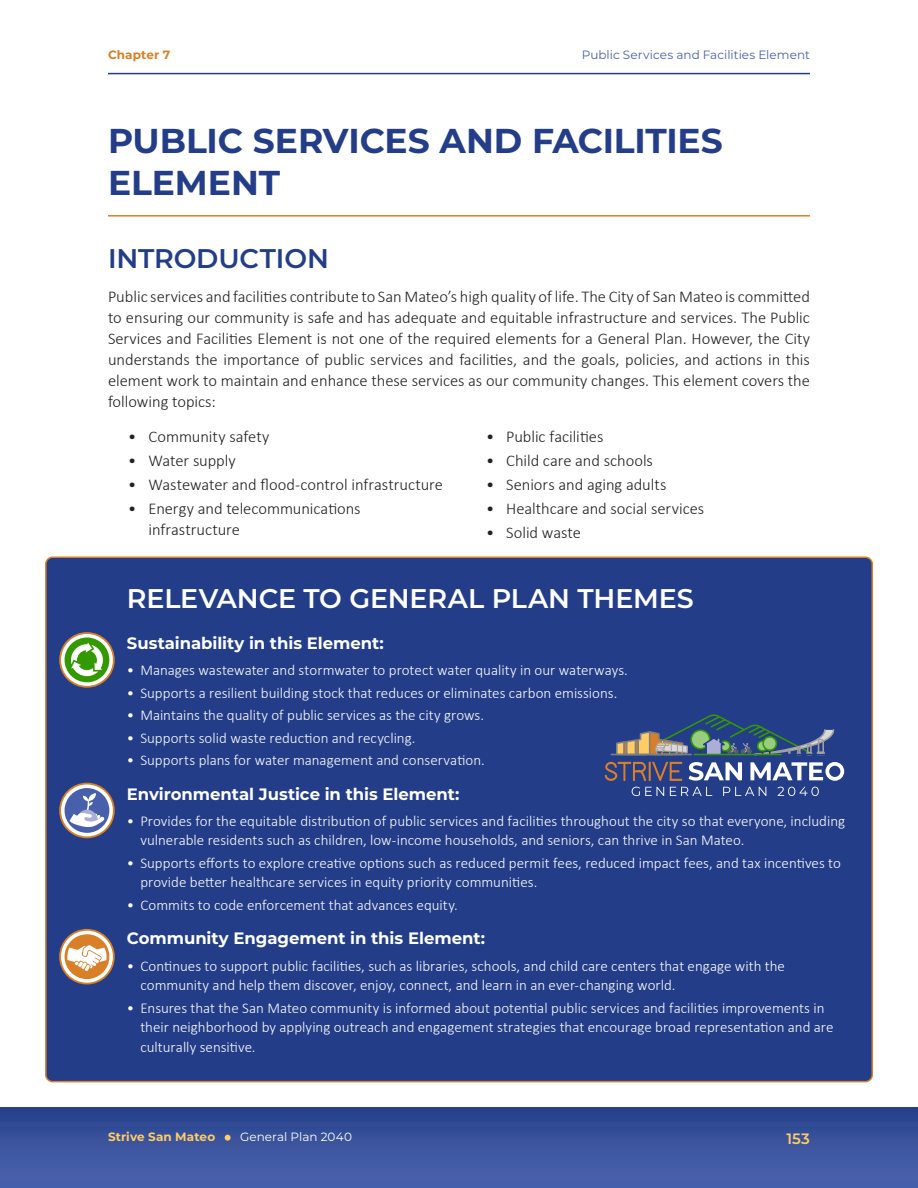
<style>
.page{position:relative;width:918px;height:1188px;background:#fff}
.page>*{position:absolute;margin:0;border:0;box-sizing:border-box;transform-origin:0 0}
.Heading_1{font:700 34.5px/41.4px "Montserrat";letter-spacing:-.005em;color:#233d88}
.Heading_2{font:600 27px "Montserrat";letter-spacing:-.005em;color:#fff}
.Heading_2-2{font:600 27px "Montserrat";letter-spacing:-.005em;color:#233d88}
.t1{font:300 16.5px/21px "Calibri";color:#231f20;text-align:justify}
.Heading_4{font:700 16.5px "Montserrat";color:#fff}
.t2{font:300 15px/19.5px "Calibri";color:#fff}
.t3{font:600 15px "Montserrat";color:#fc6}
.t4{font:12px "Montserrat";letter-spacing:.005em;color:#4860ac}
.t5{font:12px "Montserrat";letter-spacing:.005em;color:#fff}
.t6{font:700 12px "Montserrat";letter-spacing:.01em;color:#fc6}
.t7{font:700 12px "Montserrat";letter-spacing:.005em;color:#d87f27}
</style>
<div class="page">
<div style="left:0;top:1107px;width:918px;height:81px;background:linear-gradient(to bottom,#28438c,#4e65b0)"></div>
<svg style="left:225px;top:1135px;width:6px;height:6px"></svg>
<hr style="left:108px;top:73px;width:702px;height:1px;background:#233d88">
<hr style="left:108px;top:215px;width:702px;height:2px;background:#d87f27">
<div style="left:46px;top:557px;width:826px;height:525px;background:#233d88;border-radius:7px"></div>
<svg style="left:60px;top:633px;width:54px;height:54px"></svg>
<div style="left:59px;top:632px;width:56px;height:56px;border:2px solid #d87f27;border-radius:50%"></div>
<div style="left:65px;top:638px;width:44px;height:44px;background:#390;border-radius:50%"></div>
<svg style="left:71px;top:642px;width:32px;height:34px"></svg>
<svg style="left:60px;top:784px;width:54px;height:53px"></svg>
<div style="left:59px;top:783px;width:56px;height:55px;border:2px solid #d87f27;border-radius:50%"></div>
<div style="left:65px;top:788px;width:44px;height:45px;background:#4860ac;border-radius:50%"></div>
<svg style="left:70px;top:793px;width:34px;height:34px"></svg>
<svg style="left:60px;top:930px;width:54px;height:54px"></svg>
<div style="left:59px;top:929px;width:56px;height:55px;border:2px solid #d87f27;border-radius:50%"></div>
<div style="left:65px;top:934px;width:44px;height:45px;background:#d87f27;border-radius:50%"></div>
<svg style="left:67px;top:945px;width:40px;height:26px"></svg>
<svg style="left:632px;top:787px;width:187px;height:9px"></svg>
<svg style="left:604px;top:714px;width:240px;height:67px"></svg>
<hr style="left:694px;top:754px;width:87px;height:1px;background:#390">
<hr style="left:784px;top:754px;width:51px;height:1px;background:#233d88">
<hr style="left:611px;top:754px;width:80px;height:1px;background:#808080">
<p class="t7" style="left:108px;top:46px;width:64px">Chapter 7</p>
<p class="t4" style="left:582px;top:47px;width:230px">Public Services and Facilities Element</p>
<p class="Heading_1" style="left:108px;top:119px;width:616px">PUBLIC SERVICES AND FACILITIES<br>ELEMENT</p>
<p class="Heading_2-2" style="left:108px;top:239px;width:222px">INTRODUCTION</p>
<p class="t1" style="left:108px;top:286px;width:704px">Public services and facilities contribute to San Mateo’s high quality of life. The City of San Mateo is committed to ensuring our community is safe and has adequate and equitable infrastructure and services. The Public Services and Facilities Element is not one of the required elements for a General Plan. However, the City understands the importance of public services and facilities, and the goals, policies, and actions in this element work to maintain and enhance these services as our community changes. This element covers the following topics:</p>
<p class="t1" style="left:128px;top:426px;width:143px">• Community safety</p>
<p class="t1" style="left:128px;top:450px;width:109px">• Water supply</p>
<p class="t1" style="left:128px;top:474px;width:316px">• Wastewater and flood-control infrastructure</p>
<p class="t1" style="left:148px;top:497px;width:214px;text-indent:-20px">• Energy and telecommunications infrastructure</p>
<p class="t1" style="left:486px;top:426px;width:119px">• Public facilities</p>
<p class="t1" style="left:486px;top:450px;width:168px">• Child care and schools</p>
<p class="t1" style="left:486px;top:474px;width:182px">• Seniors and aging adults</p>
<p class="t1" style="left:486px;top:497px;width:220px">• Healthcare and social services</p>
<p class="t1" style="left:486px;top:521px;width:97px">• Solid waste</p>
<p class="Heading_2" style="left:127px;top:579px;width:568px">RELEVANCE TO GENERAL PLAN THEMES</p>
<p class="Heading_4" style="left:127px;top:631px;width:258px">Sustainability in this Element:</p>
<p class="t2" style="left:127px;top:660px;width:503px">• Manages wastewater and stormwater to protect water quality in our waterways.</p>
<p class="t2" style="left:127px;top:683px;width:492px">• Supports a resilient building stock that reduces or eliminates carbon emissions.</p>
<p class="t2" style="left:127px;top:705px;width:359px">• Maintains the quality of public services as the city grows.</p>
<p class="t2" style="left:127px;top:728px;width:290px">• Supports solid waste reduction and recycling.</p>
<p class="t2" style="left:127px;top:750px;width:359px">• Supports plans for water management and conservation.</p>
<p class="Heading_4" style="left:127px;top:782px;width:334px">Environmental Justice in this Element:</p>
<p class="t2" style="left:140px;top:811px;width:706px;text-indent:-14px">• Provides for the equitable distribution of public services and facilities throughout the city so that everyone, including vulnerable residents such as children, low-income households, and seniors, can thrive in San Mateo.</p>
<p class="t2" style="left:140px;top:853px;width:702px;text-indent:-14px">• Supports efforts to explore creative options such as reduced permit fees, reduced impact fees, and tax incentives to provide better healthcare services in equity priority communities.</p>
<p class="t2" style="left:127px;top:895px;width:333px">• Commits to code enforcement that advances equity.</p>
<p class="Heading_4" style="left:127px;top:927px;width:360px">Community Engagement in this Element:</p>
<p class="t2" style="left:140px;top:956px;width:646px;text-indent:-14px">• Continues to support public facilities, such as libraries, schools, and child care centers that engage with the community and help them discover, enjoy, connect, and learn in an ever-changing world.</p>
<p class="t2" style="left:140px;top:998px;width:695px;text-indent:-14px">• Ensures that the San Mateo community is informed about potential public services and facilities improvements in their neighborhood by applying outreach and engagement strategies that encourage broad representation and are culturally sensitive.</p>
<p class="t6" style="left:108px;top:1128px;width:109px">Strive San Mateo</p>
<p class="t5" style="left:240px;top:1128px;width:113px">General Plan 2040</p>
<p class="t3" style="left:786px;top:1128px;width:25px">153</p>
</div>
